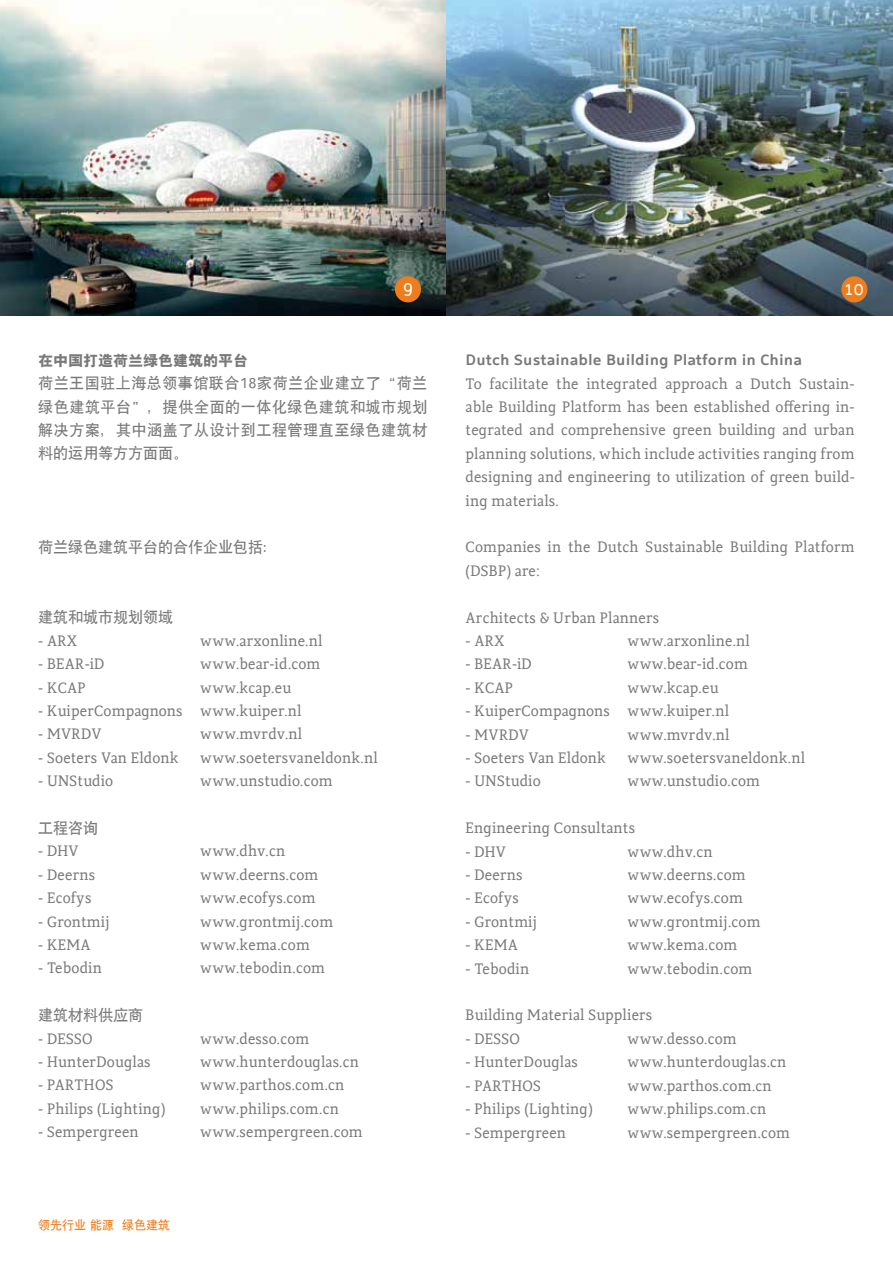
<style>
.page{position:relative;width:893px;height:1263px;background:#fff}
.page>*{position:absolute;margin:0;border:0;box-sizing:border-box;transform-origin:0 0}
.t1{font:18px "Holland Sans";color:#fff}
.t2{font:15px/23.4px "Holland Serif";color:#797979;text-align:justify}
.t3{font:15px/23.4px "SIL Hei Med Jian";color:#797979;text-align:justify}
.t4{font:700 15px "Holland Sans";color:#797979}
.t5{font:15px "H Yb 9 gj";color:#797979}
.t6{font:12px "SIL Hei Med Jian";color:#ef7d1b}
</style>
<div class="page">
<img style="left:0;top:0;width:880px;height:316px">
<img style="left:880px;top:0;width:13px;height:316px">
<div style="left:395px;top:276px;width:26px;height:26px;background:#ef7d1b;border-radius:50%"></div>
<div style="left:841px;top:276px;width:26px;height:26px;background:#ef7d1b;border-radius:50%"></div>
<p class="t1" style="left:403px;top:274px;width:11px">9</p>
<p class="t1" style="left:844px;top:275px;width:21px">10</p>
<p class="t5" style="left:38px;top:353px;width:211px">在中国打造荷兰绿色建筑的平台</p>
<p class="t3" style="left:38px;top:370px;width:391px">荷兰王国驻上海总领事馆联合18家荷兰企业建立了“荷兰绿色建筑平台”，提供全面的一体化绿色建筑和城市规划解决方案，其中涵盖了从设计到工程管理直至绿色建筑材料的运用等方方面面。</p>
<p class="t3" style="left:38px;top:534px;width:241px">荷兰绿色建筑平台的合作企业包括：</p>
<p class="t3" style="left:38px;top:604px;width:137px">建筑和城市规划领域</p>
<p class="t2" style="left:38px;top:627px;width:41px">- ARX</p>
<p class="t2" style="left:200px;top:627px;width:124px">www.arxonline.nl</p>
<p class="t2" style="left:38px;top:651px;width:68px">- BEAR-iD</p>
<p class="t2" style="left:200px;top:651px;width:122px">www.bear-id.com</p>
<p class="t2" style="left:38px;top:674px;width:49px">- KCAP</p>
<p class="t2" style="left:200px;top:674px;width:93px">www.kcap.eu</p>
<p class="t2" style="left:38px;top:698px;width:265px">- KuiperCompagnons www.kuiper.nl</p>
<p class="t2" style="left:38px;top:721px;width:65px">- MVRDV</p>
<p class="t2" style="left:200px;top:721px;width:104px">www.mvrdv.nl</p>
<p class="t2" style="left:38px;top:744px;width:142px">- Soeters Van Eldonk</p>
<p class="t2" style="left:200px;top:744px;width:179px">www.soetersvaneldonk.nl</p>
<p class="t2" style="left:38px;top:768px;width:77px">- UNStudio</p>
<p class="t2" style="left:200px;top:768px;width:134px">www.unstudio.com</p>
<p class="t3" style="left:38px;top:815px;width:62px">工程咨询</p>
<p class="t2" style="left:38px;top:838px;width:42px">- DHV</p>
<p class="t2" style="left:200px;top:838px;width:87px">www.dhv.cn</p>
<p class="t2" style="left:38px;top:861px;width:59px">- Deerns</p>
<p class="t2" style="left:200px;top:861px;width:120px">www.deerns.com</p>
<p class="t2" style="left:38px;top:885px;width:55px">- Ecofys</p>
<p class="t2" style="left:200px;top:885px;width:117px">www.ecofys.com</p>
<p class="t2" style="left:38px;top:908px;width:73px">- Grontmij</p>
<p class="t2" style="left:200px;top:908px;width:135px">www.grontmij.com</p>
<p class="t2" style="left:38px;top:932px;width:54px">- KEMA</p>
<p class="t2" style="left:200px;top:932px;width:111px">www.kema.com</p>
<p class="t2" style="left:38px;top:955px;width:65px">- Tebodin</p>
<p class="t2" style="left:200px;top:955px;width:126px">www.tebodin.com</p>
<p class="t3" style="left:38px;top:1002px;width:107px">建筑材料供应商</p>
<p class="t2" style="left:38px;top:1025px;width:56px">- DESSO</p>
<p class="t2" style="left:200px;top:1025px;width:111px">www.desso.com</p>
<p class="t2" style="left:38px;top:1049px;width:114px">- HunterDouglas</p>
<p class="t2" style="left:200px;top:1049px;width:160px">www.hunterdouglas.cn</p>
<p class="t2" style="left:38px;top:1072px;width:77px">- PARTHOS</p>
<p class="t2" style="left:200px;top:1072px;width:146px">www.parthos.com.cn</p>
<p class="t2" style="left:38px;top:1095px;width:129px">- Philips (Lighting)</p>
<p class="t2" style="left:200px;top:1095px;width:140px">www.philips.com.cn</p>
<p class="t2" style="left:38px;top:1119px;width:102px">- Sempergreen</p>
<p class="t2" style="left:200px;top:1119px;width:164px">www.sempergreen.com</p>
<p class="t6" style="left:38px;top:1217px;width:133px">领先行业 能源 绿色建筑</p>
<p class="t4" style="left:466px;top:348px;width:338px">Dutch Sustainable Building Platform in China</p>
<p class="t2" style="left:466px;top:370px;width:391px">To facilitate the integrated approach a Dutch Sustain&shy;able Building Platform has been established offering in&shy;tegrated and comprehensive green building and urban planning solutions, which include activities ranging from designing and engineering to utilization of green build&shy;ing materials.</p>
<p class="t2" style="left:466px;top:534px;width:391px">Companies in the Dutch Sustainable Building Platform (DSBP) are:</p>
<p class="t2" style="left:466px;top:604px;width:195px">Architects &amp; Urban Planners</p>
<p class="t2" style="left:466px;top:628px;width:41px">- ARX</p>
<p class="t2" style="left:628px;top:628px;width:124px">www.arxonline.nl</p>
<p class="t2" style="left:466px;top:651px;width:68px">- BEAR-iD</p>
<p class="t2" style="left:628px;top:651px;width:122px">www.bear-id.com</p>
<p class="t2" style="left:466px;top:675px;width:49px">- KCAP</p>
<p class="t2" style="left:628px;top:675px;width:93px">www.kcap.eu</p>
<p class="t2" style="left:466px;top:698px;width:265px">- KuiperCompagnons www.kuiper.nl</p>
<p class="t2" style="left:466px;top:721px;width:65px">- MVRDV</p>
<p class="t2" style="left:628px;top:721px;width:104px">www.mvrdv.nl</p>
<p class="t2" style="left:466px;top:745px;width:142px">- Soeters Van Eldonk</p>
<p class="t2" style="left:628px;top:745px;width:179px">www.soetersvaneldonk.nl</p>
<p class="t2" style="left:466px;top:768px;width:77px">- UNStudio</p>
<p class="t2" style="left:628px;top:768px;width:134px">www.unstudio.com</p>
<p class="t2" style="left:466px;top:815px;width:171px">Engineering Consultants</p>
<p class="t2" style="left:466px;top:838px;width:42px">- DHV</p>
<p class="t2" style="left:628px;top:838px;width:87px">www.dhv.cn</p>
<p class="t2" style="left:466px;top:862px;width:58px">- Deerns</p>
<p class="t2" style="left:628px;top:862px;width:120px">www.deerns.com</p>
<p class="t2" style="left:466px;top:885px;width:55px">- Ecofys</p>
<p class="t2" style="left:628px;top:885px;width:117px">www.ecofys.com</p>
<p class="t2" style="left:466px;top:909px;width:73px">- Grontmij</p>
<p class="t2" style="left:628px;top:909px;width:135px">www.grontmij.com</p>
<p class="t2" style="left:466px;top:932px;width:54px">- KEMA</p>
<p class="t2" style="left:628px;top:932px;width:111px">www.kema.com</p>
<p class="t2" style="left:466px;top:955px;width:65px">- Tebodin</p>
<p class="t2" style="left:628px;top:955px;width:126px">www.tebodin.com</p>
<p class="t2" style="left:466px;top:1002px;width:188px">Building Material Suppliers</p>
<p class="t2" style="left:466px;top:1026px;width:56px">- DESSO</p>
<p class="t2" style="left:628px;top:1026px;width:111px">www.desso.com</p>
<p class="t2" style="left:466px;top:1049px;width:114px">- HunterDouglas</p>
<p class="t2" style="left:628px;top:1049px;width:160px">www.hunterdouglas.cn</p>
<p class="t2" style="left:466px;top:1072px;width:77px">- PARTHOS</p>
<p class="t2" style="left:628px;top:1072px;width:146px">www.parthos.com.cn</p>
<p class="t2" style="left:466px;top:1096px;width:129px">- Philips (Lighting)</p>
<p class="t2" style="left:628px;top:1096px;width:140px">www.philips.com.cn</p>
<p class="t2" style="left:466px;top:1119px;width:102px">- Sempergreen</p>
<p class="t2" style="left:628px;top:1119px;width:164px">www.sempergreen.com</p>
</div>
